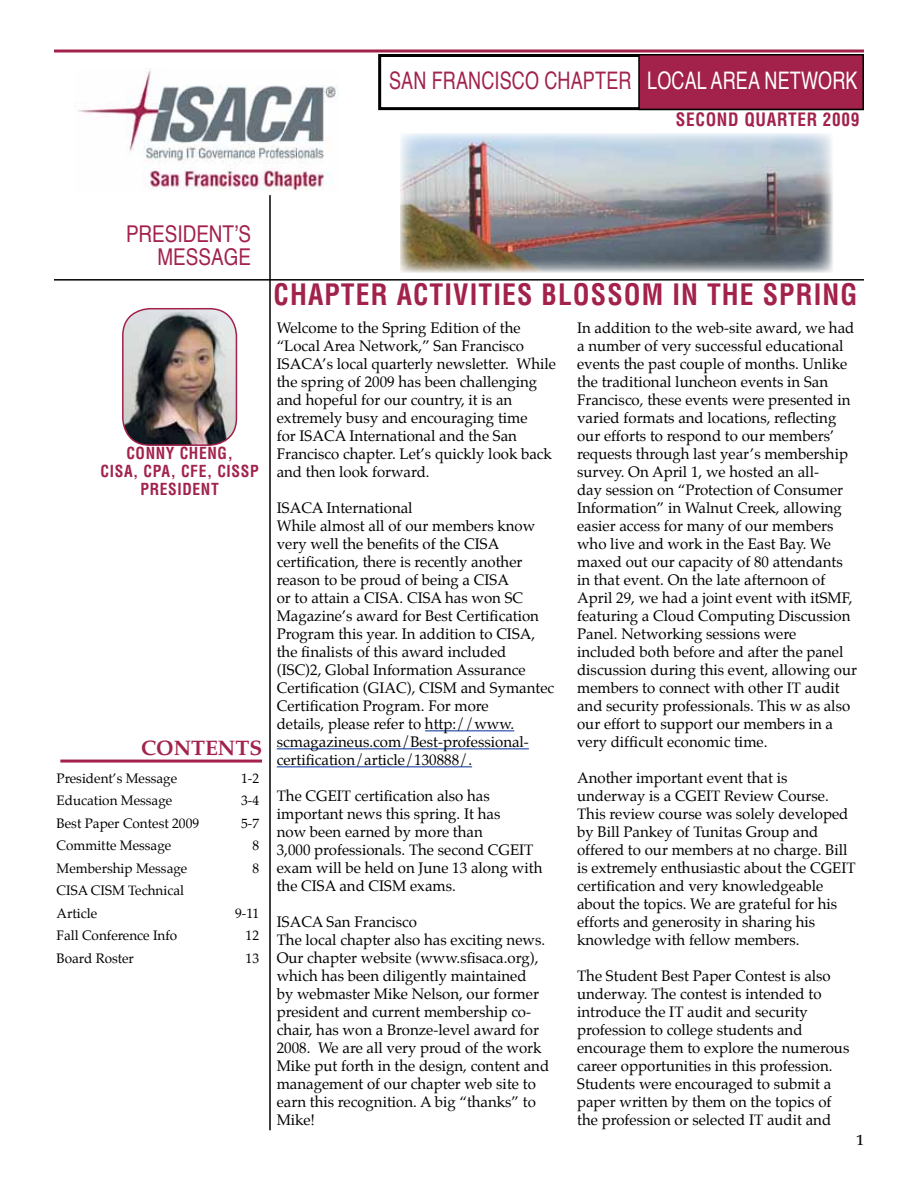
<style>
.page{position:relative;width:918px;height:1188px;background:#fff}
.page>*{position:absolute;margin:0;border:0;box-sizing:border-box;transform-origin:0 0}
.t1{font:700 condensed 28.8px "Helvetica LT Std";letter-spacing:.04em;color:#a2224b;scale:.96 1}
.t2{font:24.15px "Helvetica";letter-spacing:.01em;color:#a2224b;scale:.74 1}
.t3{font:23.1px/23.1px "Helvetica";color:#a2224b;text-align:right;scale:.82 1}
.t4{font:700 21px "Palatino LT Std";color:#a2224b}
.t5{font:700 condensed 18px "Helvetica LT Std";letter-spacing:.04em;color:#a2224b;scale:.96 1}
.t6{font:700 condensed 16.2px "Helvetica LT Std";letter-spacing:.04em;color:#a2224b;scale:.96 1}
.t7{font:15px/18px "Palatino";color:#000}
.t8{font:500 15px "Palatino LT Std";color:#000}
.t9{font:13.5px/22.5px "Palatino";color:#000}
.s1{color:#fff}
</style>
<div class="page">
<hr style="left:54px;top:50px;width:810px;height:2px;background:#a2224b">
<div style="left:378px;top:54px;width:486px;height:56px;border:3px solid #000"></div>
<div style="left:638px;top:54px;width:226px;height:56px;background:#a2224b;border:2px solid #000"></div>
<hr style="left:269px;top:195px;width:2px;height:935px;background:#000">
<hr style="left:54px;top:279px;width:810px;height:2px;background:#000">
<img style="left:123px;top:309px;width:113px;height:136px">
<div style="left:122px;top:308px;width:115px;height:138px;border:2px solid #a2224b;border-radius:27px"></div>
<hr style="left:60px;top:760px;width:202px;height:3px;background:#a2224b">
<img style="left:400px;top:133px;width:433px;height:139px">
<img style="left:78px;top:68px;width:261px;height:122px">
<hr style="left:425px;top:730px;width:89px;height:1px;background:#002d99">
<hr style="left:277px;top:748px;width:252px;height:1px;background:#002d99">
<hr style="left:277px;top:766px;width:195px;height:1px;background:#002d99">
<h2 class="t2" style="left:389px;top:62px;width:635px">SAN FRANCISCO CHAPTER <span class="s1">LOCAL AREA NETWORK</span></h2>
<p class="t5" style="left:676px;top:108px;width:193px">SECOND QUARTER 2009</p>
<h3 class="t3" style="left:126px;top:223px;width:154px">PRESIDENT’S<br>MESSAGE</h3>
<p class="t6" style="left:126px;top:443px;width:112px">CONNY CHENG,</p>
<p class="t6" style="left:101px;top:461px;width:166px">CISA, CPA, CFE, CISSP</p>
<p class="t6" style="left:141px;top:479px;width:54px">PRESIDENT</p>
<h3 class="t4" style="left:141px;top:735px;width:123px">CONTENTS</h3>
<p class="t9" style="left:57px;top:767px;width:122px">President’s Message</p>
<p class="t9" style="left:241px;top:767px;width:19px">1-2</p>
<p class="t9" style="left:57px;top:789px;width:117px">Education Message</p>
<p class="t9" style="left:241px;top:789px;width:19px">3-4</p>
<p class="t9" style="left:57px;top:812px;width:144px">Best Paper Contest 2009</p>
<p class="t9" style="left:241px;top:812px;width:19px">5-7</p>
<p class="t9" style="left:57px;top:834px;width:116px">Committe Message</p>
<p class="t9" style="left:252px;top:834px;width:8px">8</p>
<p class="t9" style="left:57px;top:857px;width:132px">Membership Message</p>
<p class="t9" style="left:252px;top:857px;width:8px">8</p>
<p class="t9" style="left:57px;top:879px;width:129px">CISA CISM Technical<br>Article</p>
<p class="t9" style="left:235px;top:902px;width:26px">9-11</p>
<p class="t9" style="left:57px;top:924px;width:122px">Fall Conference Info</p>
<p class="t9" style="left:246px;top:924px;width:15px">12</p>
<p class="t9" style="left:57px;top:947px;width:79px">Board Roster</p>
<p class="t9" style="left:246px;top:947px;width:15px">13</p>
<h1 class="t1" style="left:274px;top:276px;width:610px">CHAPTER ACTIVITIES BLOSSOM IN THE SPRING</h1>
<p class="t7" style="left:277px;top:319px;width:281px">Welcome to the Spring Edition of the “Local Area Network,” San Francisco ISACA’s local quarterly newsletter. While the spring of 2009 has been challenging and hopeful for our country, it is an extremely busy and encouraging time<br>for ISACA International and the San Francisco chapter. Let’s quickly look back and then look forward.</p>
<p class="t7" style="left:277px;top:499px;width:279px">ISACA International<br>While almost all of our members know very well the benefits of the CISA certification, there is recently another reason to be proud of being a CISA<br>or to attain a CISA. CISA has won SC Magazine’s award for Best Certification Program this year. In addition to CISA, the finalists of this award included (ISC)2, Global Information Assurance Certification (GIAC), CISM and Symantec Certification Program. For more<br>details, please refer to http://www. scmagazineus.com/Best-professional&shy;certification/article/130888/.</p>
<p class="t7" style="left:277px;top:787px;width:267px">The CGEIT certification also has important news this spring. It has<br>now been earned by more than<br>3,000 professionals. The second CGEIT exam will be held on June 13 along with the CISA and CISM exams.</p>
<p class="t7" style="left:277px;top:913px;width:274px">ISACA San Francisco<br>The local chapter also has exciting news.<br>Our chapter website (www.sfisaca.org), which has been diligently maintained<br>by webmaster Mike Nelson, our former president and current membership co&shy;chair, has won a Bronze-level award for 2008. We are all very proud of the work Mike put forth in the design, content and management of our chapter web site to earn this recognition. A big “thanks” to Mike!</p>
<p class="t7" style="left:577px;top:319px;width:282px">In addition to the web-site award, we had a number of very successful educational events the past couple of months. Unlike the traditional luncheon events in San Francisco, these events were presented in varied formats and locations, reflecting our efforts to respond to our members’ requests through last year’s membership survey. On April 1, we hosted an all-<br>day session on “Protection of Consumer Information” in Walnut Creek, allowing easier access for many of our members who live and work in the East Bay. We maxed out our capacity of 80 attendants in that event. On the late afternoon of April 29, we had a joint event with itSMF, featuring a Cloud Computing Discussion Panel. Networking sessions were included both before and after the panel discussion during this event, allowing our members to connect with other IT audit and security professionals. This w as also our effort to support our members in a very difficult economic time.</p>
<p class="t7" style="left:577px;top:769px;width:280px">Another important event that is underway is a CGEIT Review Course.<br>This review course was solely developed by Bill Pankey of Tunitas Group and offered to our members at no charge. Bill is extremely enthusiastic about the CGEIT certification and very knowledgeable about the topics. We are grateful for his efforts and generosity in sharing his knowledge with fellow members.</p>
<p class="t7" style="left:577px;top:967px;width:274px">The Student Best Paper Contest is also underway. The contest is intended to introduce the IT audit and security profession to college students and encourage them to explore the numerous career opportunities in this profession.<br>Students were encouraged to submit a paper written by them on the topics of the profession or selected IT audit and</p>
<p class="t8" style="left:856px;top:1131px;width:9px">1</p>
</div>
